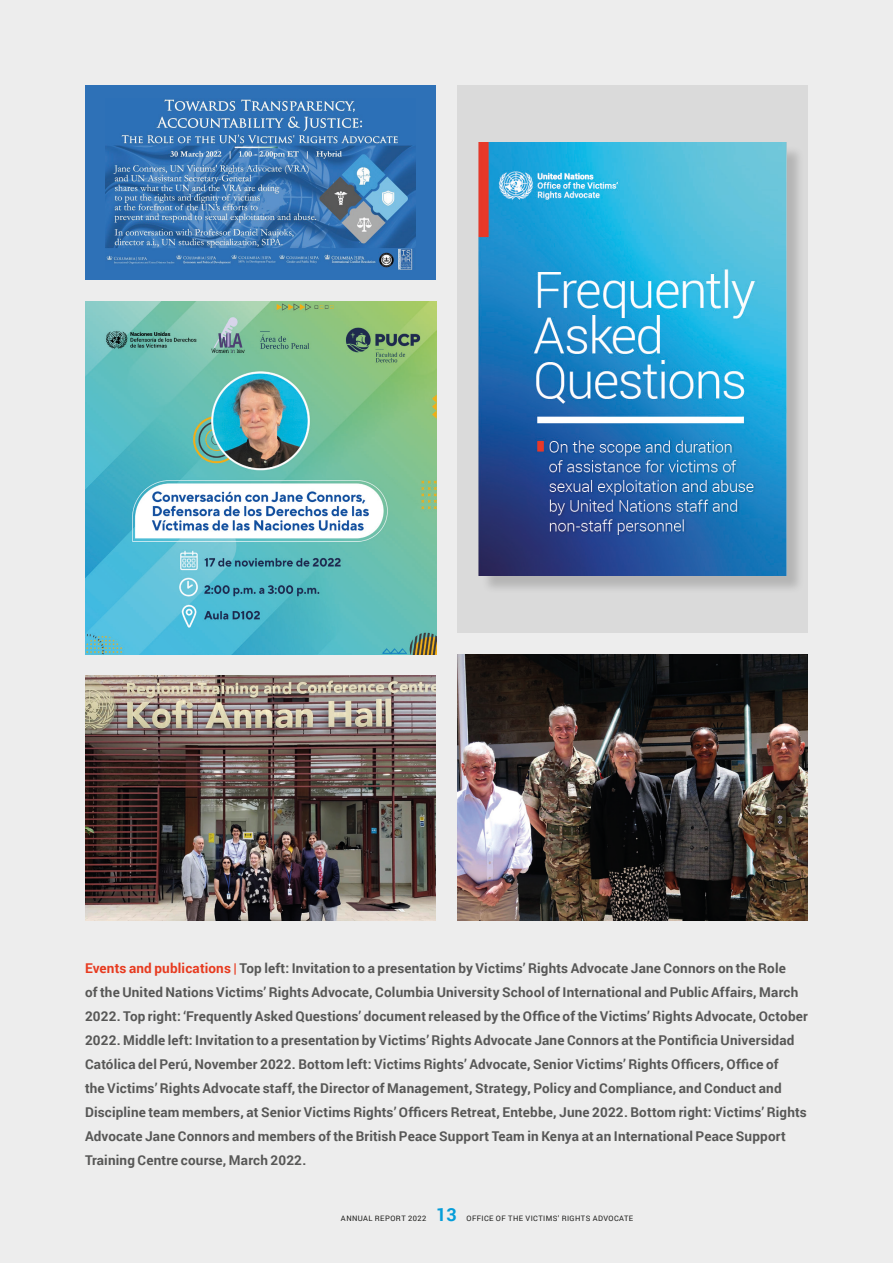
<style>
.page{position:relative;width:893px;height:1263px;background:#ededed}
.page>*{position:absolute;margin:0;border:0;box-sizing:border-box;transform-origin:0 0}
.t1{font:700 18px "Roboto";color:#059dd9}
.Captions{font:700 13.5px/24px "Roboto";letter-spacing:.01em;color:#575756}
.t2{font:7.5px "Roboto";letter-spacing:.055em;color:#1d1d1b}
.s1{color:#e73a1f}
</style>
<div class="page">
<div style="left:85px;top:85px;width:351px;height:194px;background:#2e71b7"></div>
<img style="left:85px;top:675px;width:351px;height:245px">
<img style="left:457px;top:654px;width:351px;height:266px">
<div style="left:457px;top:85px;width:351px;height:548px;background:#dadada"></div>
<div style="left:481px;top:145px;width:324px;height:449px;background:#1d1d1b;opacity:.2"></div>
<img style="left:479px;top:143px;width:307px;height:432px">
<img style="left:106px;top:99px;width:309px;height:171px">
<img style="left:85px;top:301px;width:352px;height:353px">
<p class="Captions" style="left:85px;top:956px;width:724px"><span class="s1">Events and publications |</span> Top left: Invitation to a presentation by Victims’ Rights Advocate Jane Connors on the Role<br>of the United Nations Victims’ Rights Advocate, Columbia University School of International and Public Affairs, March 2022. Top right: ‘Frequently Asked Questions’ document released by the Office of the Victims’ Rights Advocate, October 2022. Middle left: Invitation to a presentation by Victims’ Rights Advocate Jane Connors at the Pontificia Universidad Católica del Perú, November 2022. Bottom left: Victims Rights’ Advocate, Senior Victims’ Rights Officers, Office of<br>the Victims’ Rights Advocate staff, the Director of Management, Strategy, Policy and Compliance, and Conduct and Discipline team members, at Senior Victims Rights’ Officers Retreat, Entebbe, June 2022. Bottom right: Victims’ Rights Advocate Jane Connors and members of the British Peace Support Team in Kenya at an International Peace Support Training Centre course, March 2022.</p>
<p class="t2" style="left:341px;top:1213px;width:87px">ANNUAL REPORT 2022</p>
<h1 class="t1" style="left:436px;top:1202px;width:22px">13</h1>
<p class="t2" style="left:466px;top:1213px;width:168px">OFFICE OF THE VICTIMS’ RIGHTS ADVOCATE</p>
</div>
